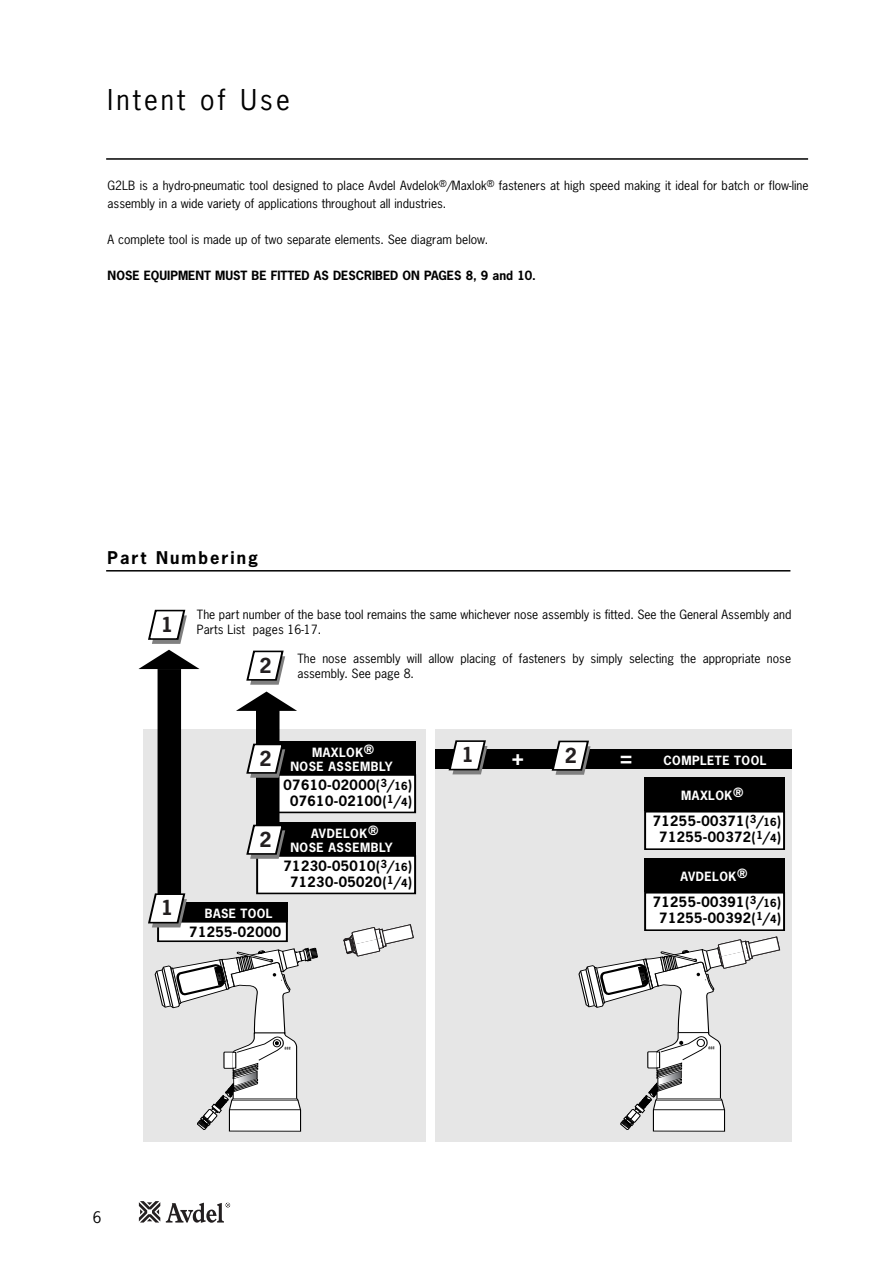
<style>
.page{position:relative;width:893px;height:1265px;background:#fff}
.page>*{position:absolute;margin:0;border:0;box-sizing:border-box;transform-origin:0 0}
.t1{font:27px "News Gothic";letter-spacing:.115em;color:#000}
.t2{font:700 21.9px "News Gothic";color:#fff}
.t3{font:700 19.5px "News Gothic";color:#231f20}
.t4{font:700 16.5px "News Gothic";letter-spacing:.125em;color:#000}
.t5{font:15px "News Gothic";color:#000}
.t6{font:700 13.35px/16px "News Gothic";letter-spacing:.03em;color:#000;text-align:center}
.t7{font:12px/14.4px "News Gothic";color:#000}
.t8{font:700 12px/14.4px "News Gothic";letter-spacing:.04em;color:#fff;text-align:center}
.t9{font:700 12px "News Gothic";color:#000}
.s1{font-size:10.5px}
</style>
<div class="page">
<div style="left:143px;top:729px;width:283px;height:412px;background:#e6e6e6"></div>
<div style="left:276px;top:774px;width:140px;height:39px;background:#fff;border:2px solid #000"></div>
<div style="left:435px;top:729px;width:356px;height:412px;background:#e6e6e6"></div>
<svg style="left:143px;top:853px;width:152px;height:289px"></svg>
<svg style="left:300px;top:853px;width:492px;height:289px"></svg>
<div style="left:159px;top:669px;width:21px;height:227px;background:#000"></div>
<svg style="left:236px;top:691px;width:61px;height:20px"></svg>
<div style="left:257px;top:709px;width:21px;height:120px;background:#000"></div>
<div style="left:158px;top:902px;width:129px;height:19px;background:#000"></div>
<div style="left:157px;top:921px;width:131px;height:21px;background:#fff;border:2px solid #000"></div>
<svg style="left:139px;top:609px;width:60px;height:60px"></svg>
<div style="left:258px;top:822px;width:157px;height:34px;background:#000"></div>
<svg style="left:154px;top:947px;width:164px;height:184px"></svg>
<svg style="left:232px;top:1052px;width:4px;height:16px"></svg>
<svg style="left:343px;top:924px;width:71px;height:32px"></svg>
<svg style="left:578px;top:936px;width:202px;height:195px"></svg>
<svg style="left:147px;top:892px;width:40px;height:35px"></svg>
<svg style="left:246px;top:650px;width:39px;height:34px"></svg>
<div style="left:435px;top:749px;width:356px;height:19px;background:#000"></div>
<svg style="left:447px;top:740px;width:40px;height:34px"></svg>
<svg style="left:550px;top:740px;width:40px;height:34px"></svg>
<svg style="left:245px;top:824px;width:40px;height:34px"></svg>
<div style="left:258px;top:741px;width:158px;height:34px;background:#000"></div>
<svg style="left:246px;top:743px;width:39px;height:34px"></svg>
<div style="left:644px;top:858px;width:140px;height:34px;background:#000"></div>
<div style="left:644px;top:892px;width:141px;height:39px;background:#fff;border:2px solid #000"></div>
<div style="left:644px;top:777px;width:140px;height:34px;background:#000"></div>
<div style="left:644px;top:811px;width:141px;height:39px;background:#fff;border:2px solid #000"></div>
<div style="left:195px;top:608px;width:597px;height:32px;background:#fff"></div>
<hr style="left:106px;top:158px;width:702px;height:2px;background:#000">
<hr style="left:106px;top:570px;width:684px;height:1px;background:#000">
<svg style="left:139px;top:1201px;width:21px;height:21px"></svg>
<svg style="left:166px;top:1202px;width:64px;height:20px"></svg>
<p class="t1" style="left:108px;top:89px;width:184px">Intent of Use</p>
<p class="t7" style="left:108px;top:178px;width:702px;line-height:18px">G2LB is a hydro-pneumatic tool designed to place Avdel Avdelok<sup>®</sup>/Maxlok<sup>®</sup> fasteners at high speed making it ideal for batch or flow-line assembly in a wide variety of applications throughout all industries.</p>
<p class="t7" style="left:108px;top:233px;width:382px">A complete tool is made up of two separate elements. See diagram below.</p>
<p class="t9" style="left:108px;top:271px;width:430px">NOSE EQUIPMENT MUST BE FITTED AS DESCRIBED ON PAGES 8, 9 and 10.</p>
<p class="t4" style="left:108px;top:551px;width:152px">Part Numbering</p>
<h3 class="t3" style="left:161px;top:616px;width:14px">1</h3>
<p class="t7" style="left:197px;top:608px;width:596px">The part number of the base tool remains the same whichever nose assembly is fitted. See the General Assembly and<br>Parts List pages 16-17.</p>
<p class="t7" style="left:297px;top:652px;width:495px">The nose assembly will allow placing of fasteners by simply selecting the appropriate nose assembly. See page 8.</p>
<h3 class="t3" style="left:259px;top:657px;width:14px">2</h3>
<h3 class="t3" style="left:161px;top:900px;width:14px">1</h3>
<h3 class="t3" style="left:259px;top:750px;width:14px">2</h3>
<h3 class="t3" style="left:259px;top:831px;width:14px">2</h3>
<p class="t8" style="left:205px;top:907px;width:69px">BASE TOOL</p>
<p class="t8" style="left:290px;top:746px;width:104px">MAXLOK®<br>NOSE ASSEMBLY</p>
<p class="t6" style="left:283px;top:778px;width:125px">07610-02000( /<span class="s1">16<br></span>07610-02100( /</p>
<p class="t8" style="left:290px;top:827px;width:104px">AVDELOK®<br>NOSE ASSEMBLY</p>
<p class="t6" style="left:283px;top:859px;width:125px">71230-05010( /<span class="s1">16<br></span>71230-05020( /</p>
<p class="t6" style="left:189px;top:925px;width:93px">71255-02000</p>
<h3 class="t3" style="left:461px;top:747px;width:14px">1</h3>
<h2 class="t2" style="left:511px;top:748px;width:14px">+</h2>
<h2 class="t2" style="left:619px;top:748px;width:14px">=</h2>
<h3 class="t3" style="left:564px;top:747px;width:14px">2</h3>
<p class="t8" style="left:663px;top:754px;width:105px">COMPLETE TOOL</p>
<p class="t8" style="left:681px;top:789px;width:53px">MAXLOK</p>
<p class="t8" style="left:733px;top:786px;width:12px">®</p>
<p class="t6" style="left:652px;top:814px;width:125px">71255-00371( /<span class="s1">16<br></span>71255-00372( /</p>
<p class="t8" style="left:680px;top:870px;width:58px">AVDELOK</p>
<p class="t8" style="left:737px;top:867px;width:12px">®</p>
<p class="t6" style="left:652px;top:895px;width:125px">71255-00391( /<span class="s1">16<br></span>71255-00392( /</p>
<p class="t5" style="left:93px;top:1211px;width:10px">6</p>
</div>
